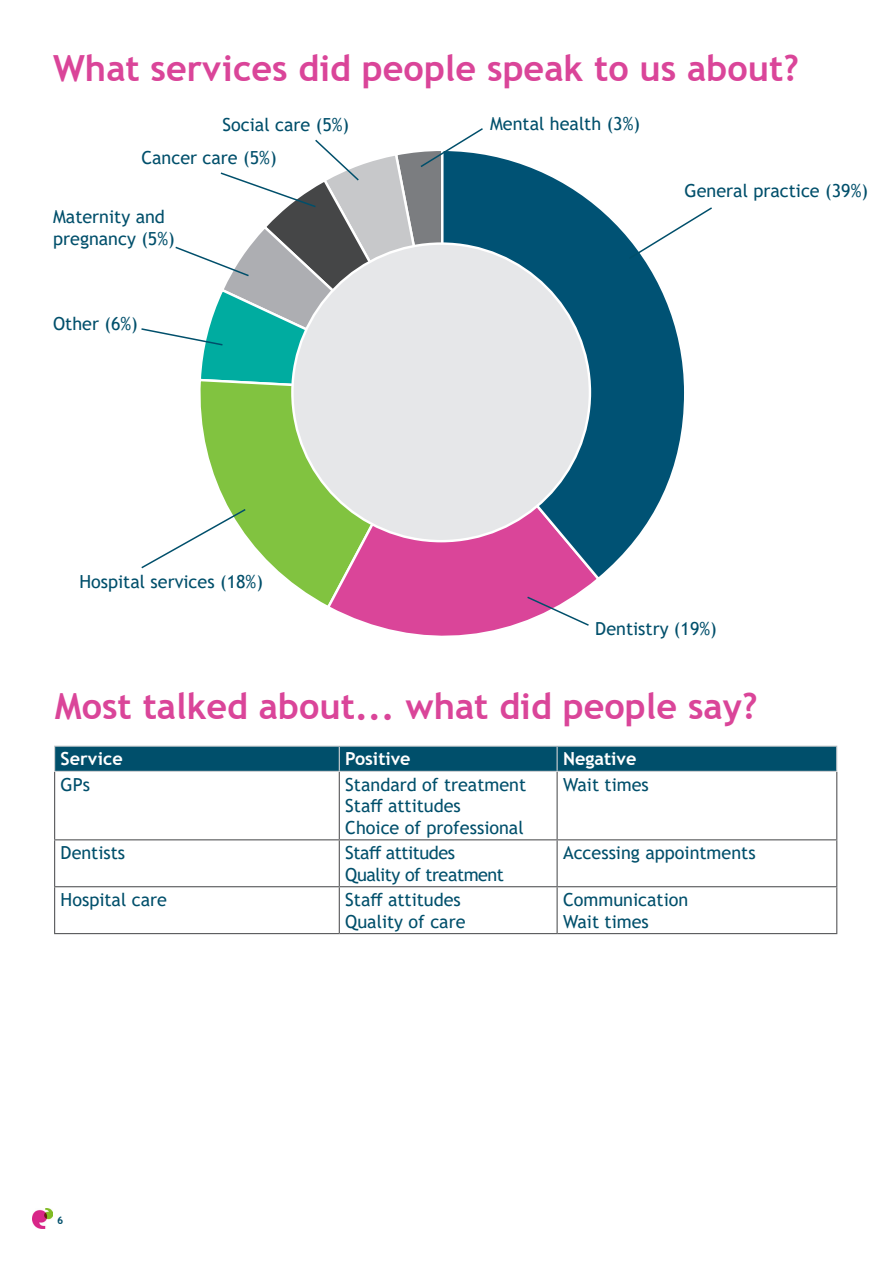
<style>
.page{position:relative;width:893px;height:1263px;background:#fff}
.page>*{position:absolute;margin:0;border:0;box-sizing:border-box;transform-origin:0 0}
.t1{font:700 36px "Trebuchet MS";color:#da4599}
.t2{font:18px/21.6px "Trebuchet MS";color:#004f6b}
.t3{font:18px "Trebuchet MS";letter-spacing:-.025em;color:#004f6b}
.t4{font:700 18px "Trebuchet MS";color:#fff}
.t5{font:700 10.5px "Trebuchet MS";color:#004f6b}
</style>
<div class="page">
<img style="left:33px;top:1209px;width:20px;height:19px">
<hr style="left:54px;top:772px;width:1px;height:67px;background:#57585a">
<hr style="left:339px;top:772px;width:1px;height:67px;background:#57585a">
<hr style="left:557px;top:772px;width:1px;height:67px;background:#57585a">
<hr style="left:836px;top:772px;width:1px;height:67px;background:#57585a">
<hr style="left:54px;top:839px;width:285px;height:1px;background:#57585a">
<hr style="left:54px;top:840px;width:1px;height:46px;background:#57585a">
<hr style="left:339px;top:839px;width:218px;height:1px;background:#57585a">
<hr style="left:339px;top:840px;width:1px;height:46px;background:#57585a">
<hr style="left:557px;top:839px;width:280px;height:1px;background:#57585a">
<hr style="left:557px;top:840px;width:1px;height:46px;background:#57585a">
<hr style="left:836px;top:840px;width:1px;height:46px;background:#57585a">
<hr style="left:54px;top:886px;width:285px;height:1px;background:#57585a">
<hr style="left:54px;top:887px;width:1px;height:46px;background:#57585a">
<hr style="left:339px;top:886px;width:218px;height:1px;background:#57585a">
<hr style="left:339px;top:887px;width:1px;height:46px;background:#57585a">
<hr style="left:557px;top:886px;width:280px;height:1px;background:#57585a">
<hr style="left:557px;top:887px;width:1px;height:46px;background:#57585a">
<hr style="left:836px;top:887px;width:1px;height:46px;background:#57585a">
<hr style="left:54px;top:933px;width:285px;height:1px;background:#57585a">
<hr style="left:339px;top:933px;width:218px;height:1px;background:#57585a">
<hr style="left:557px;top:933px;width:280px;height:1px;background:#57585a">
<hr style="left:54px;top:745px;width:285px;height:2px;background:#d1d2d4">
<hr style="left:339px;top:745px;width:218px;height:2px;background:#d1d2d4">
<hr style="left:557px;top:745px;width:280px;height:2px;background:#d1d2d4">
<svg style="left:54px;top:746px;width:783px;height:25px;background:#08546f"></svg>
<hr style="left:54px;top:771px;width:285px;height:1px;background:#d1d2d4">
<hr style="left:339px;top:771px;width:218px;height:1px;background:#d1d2d4">
<hr style="left:557px;top:771px;width:280px;height:1px;background:#d1d2d4">
<svg style="left:200px;top:396px;width:125px;height:208px"></svg>
<svg style="left:325px;top:487px;width:268px;height:149px;background:#d3739c"></svg>
<svg style="left:439px;top:154px;width:245px;height:428px"></svg>
<div style="left:292px;top:244px;width:298px;height:297px;background:#e6e7e9;border-radius:50%"></div>
<svg style="left:627px;top:206px;width:85px;height:54px"></svg>
<svg style="left:526px;top:595px;width:64px;height:32px"></svg>
<svg style="left:141px;top:507px;width:106px;height:63px"></svg>
<svg style="left:141px;top:128px;width:344px;height:268px"></svg>
<p class="t1" style="left:53px;top:45px;width:747px">What services did people speak to us about?</p>
<p class="t2" style="left:223px;top:113px;width:128px">Social care (5%)</p>
<p class="t2" style="left:490px;top:113px;width:151px">Mental health (3%)</p>
<p class="t2" style="left:141px;top:146px;width:137px">Cancer care (5%)</p>
<p class="t2" style="left:53px;top:206px;width:123px">Maternity and pregnancy (5%)</p>
<p class="t2" style="left:53px;top:313px;width:86px">Other (6%)</p>
<p class="t2" style="left:79px;top:571px;width:185px">Hospital services (18%)</p>
<p class="t2" style="left:685px;top:180px;width:185px">General practice (39%)</p>
<p class="t2" style="left:595px;top:617px;width:123px">Dentistry (19%)</p>
<p class="t1" style="left:55px;top:683px;width:704px">Most talked about... what did people say?</p>
<p class="t4" style="left:61px;top:748px;width:64px">Service</p>
<p class="t4" style="left:345px;top:748px;width:67px">Positive</p>
<p class="t4" style="left:563px;top:748px;width:75px">Negative</p>
<p class="t2" style="left:61px;top:773px;width:31px">GPs</p>
<p class="t2" style="left:345px;top:773px;width:182px">Standard of treatment</p>
<p class="t2" style="left:345px;top:795px;width:117px">Staff attitudes</p>
<p class="t2" style="left:345px;top:816px;width:180px">Choice of professional</p>
<p class="t2" style="left:563px;top:773px;width:87px">Wait times</p>
<p class="t2" style="left:61px;top:842px;width:66px">Dentists</p>
<p class="t3" style="left:345px;top:841px;width:111px">Staff attitudes</p>
<p class="t3" style="left:345px;top:863px;width:160px">Quality of treatment</p>
<p class="t2" style="left:61px;top:889px;width:108px">Hospital care</p>
<p class="t2" style="left:345px;top:889px;width:117px">Staff attitudes</p>
<p class="t2" style="left:345px;top:910px;width:122px">Quality of care</p>
<p class="t2" style="left:563px;top:842px;width:194px">Accessing appointments</p>
<p class="t2" style="left:563px;top:889px;width:127px">Communication</p>
<p class="t2" style="left:563px;top:910px;width:87px">Wait times</p>
<p class="t5" style="left:57px;top:1214px;width:8px">6</p>
</div>
